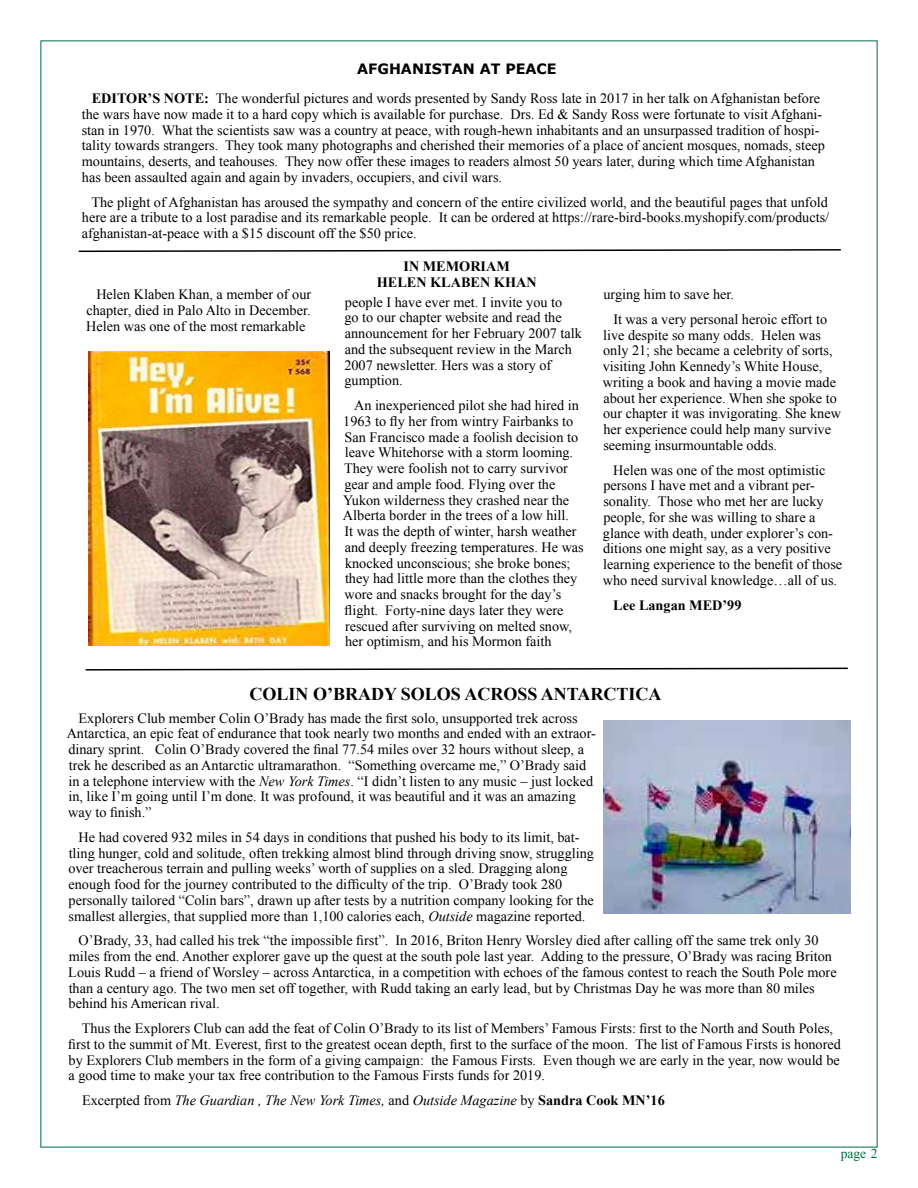
<style>
.page{position:relative;width:918px;height:1188px;background:#fff}
.page>*{position:absolute;margin:0;border:0;box-sizing:border-box;transform-origin:0 0}
.t1{font:700 18px "Times New Roman";color:#000}
.t2{font:14.25px/15.8px "Times New Roman";color:#000}
.t3{font:italic 14.25px "Times New Roman";color:#000}
.t4{font:700 14.25px/15.8px "Times New Roman";color:#000;text-align:center}
.t5{font:700 14.25px "Verdana";color:#000}
.t6{font:13.5px "Times New Roman";color:#006c3e}
.s1{font-weight:700}
.s2{font-style:italic}
.s3{font-style:normal}
.s4{font-weight:700;font-style:normal}
</style>
<div class="page">
<img style="left:603px;top:721px;width:247px;height:193px">
<img style="left:88px;top:352px;width:242px;height:294px">
<svg style="left:85px;top:667px;width:763px;height:4px"></svg>
<svg style="left:78px;top:249px;width:763px;height:4px"></svg>
<p class="t5" style="left:357px;top:60px;width:201px">AFGHANISTAN AT PEACE</p>
<p class="t2" style="left:82px;top:90px;width:745px;text-indent:10px"><span class="s1">EDITOR’S NOTE:</span> The wonderful pictures and words presented by Sandy Ross late in 2017 in her talk on Afghanistan before the wars have now made it to a hard copy which is available for purchase. Drs. Ed &amp; Sandy Ross were fortunate to visit Afghani&shy;stan in 1970. What the scientists saw was a country at peace, with rough-hewn inhabitants and an unsurpassed tradition of hospi&shy;tality towards strangers. They took many photographs and cherished their memories of a place of ancient mosques, nomads, steep mountains, deserts, and teahouses. They now offer these images to readers almost 50 years later, during which time Afghanistan has been assaulted again and again by invaders, occupiers, and civil wars.</p>
<p class="t2" style="left:82px;top:194px;width:749px;text-align:justify;text-indent:10px">The plight of Afghanistan has aroused the sympathy and concern of the entire civilized world, and the beautiful pages that unfold here are a tribute to a lost paradise and its remarkable people. It can be ordered at https://rare-bird-books.myshopify.com/products/ afghanistan-at-peace with a $15 discount off the $50 price.</p>
<p class="t4" style="left:377px;top:258px;width:161px">IN MEMORIAM<br>HELEN KLABEN KHAN</p>
<p class="t2" style="left:86px;top:286px;width:227px;text-align:justify;text-indent:10px">Helen Klaben Khan, a member of our chapter, died in Palo Alto in December.<br>Helen was one of the most remarkable</p>
<p class="t2" style="left:344px;top:294px;width:239px">people I have ever met. I invite you to<br>go to our chapter website and read the announcement for her February 2007 talk and the subsequent review in the March<br>2007 newsletter. Hers was a story of gumption.</p>
<p class="t2" style="left:343px;top:397px;width:242px;text-indent:11px">An inexperienced pilot she had hired in 1963 to fly her from wintry Fairbanks to San Francisco made a foolish decision to leave Whitehorse with a storm looming.<br>They were foolish not to carry survivor gear and ample food. Flying over the Yukon wilderness they crashed near the Alberta border in the trees of a low hill.<br>It was the depth of winter, harsh weather and deeply freezing temperatures. He was knocked unconscious; she broke bones; they had little more than the clothes they wore and snacks brought for the day’s flight. Forty-nine days later they were rescued after surviving on melted snow, her optimism, and his Mormon faith</p>
<p class="t2" style="left:613px;top:282px;width:215px;line-height:24.8px;text-indent:-10px">urging him to save her.<br>It was a very personal heroic effort to</p>
<p class="t2" style="left:603px;top:327px;width:240px">live despite so many odds. Helen was only 21; she became a celebrity of sorts, visiting John Kennedy’s White House, writing a book and having a movie made about her experience. When she spoke to our chapter it was invigorating. She knew her experience could help many survive seeming insurmountable odds.</p>
<p class="t2" style="left:603px;top:462px;width:241px;text-indent:10px">Helen was one of the most optimistic persons I have met and a vibrant per&shy;sonality. Those who met her are lucky people, for she was willing to share a glance with death, under explorer’s con&shy;ditions one might say, as a very positive learning experience to the benefit of those who need survival knowledge…all of us.</p>
<p class="t4" style="left:613px;top:597px;width:130px">Lee Langan MED’99</p>
<p class="t1" style="left:250px;top:682px;width:414px">COLIN O’BRADY SOLOS ACROSS ANTARCTICA</p>
<p class="t2" style="left:67px;top:710px;width:531px;text-indent:12px">Explorers Club member Colin O’Brady has made the first solo, unsupported trek across Antarctica, an epic feat of endurance that took nearly two months and ended with an extraor&shy;dinary sprint. Colin O’Brady covered the final 77.54 miles over 32 hours without sleep, a trek he described as an Antarctic ultramarathon. “Something overcame me,” O’Brady said in a telephone interview with the <span class="s2">New York Times</span>. “I didn’t listen to any music – just locked in, like I’m going until I’m done. It was profound, it was beautiful and it was an amazing way to finish.”</p>
<p class="t2" style="left:68px;top:829px;width:527px;text-indent:10px">He had covered 932 miles in 54 days in conditions that pushed his body to its limit, bat&shy;tling hunger, cold and solitude, often trekking almost blind through driving snow, struggling over treacherous terrain and pulling weeks’ worth of supplies on a sled. Dragging along enough food for the journey contributed to the difficulty of the trip. O’Brady took 280 personally tailored “Colin bars”, drawn up after tests by a nutrition company looking for the smallest allergies, that supplied more than 1,100 calories each, <span class="s2">Outside</span> magazine reported.</p>
<p class="t2" style="left:68px;top:933px;width:770px;text-indent:10px">O’Brady, 33, had called his trek “the impossible first”. In 2016, Briton Henry Worsley died after calling off the same trek only 30 miles from the end. Another explorer gave up the quest at the south pole last year. Adding to the pressure, O’Brady was racing Briton Louis Rudd – a friend of Worsley – across Antarctica, in a competition with echoes of the famous contest to reach the South Pole more than a century ago. The two men set off together, with Rudd taking an early lead, but by Christmas Day he was more than 80 miles behind his American rival.</p>
<p class="t2" style="left:68px;top:1020px;width:774px;text-indent:14px">Thus the Explorers Club can add the feat of Colin O’Brady to its list of Members’ Famous Firsts: first to the North and South Poles, first to the summit of Mt. Everest, first to the greatest ocean depth, first to the surface of the moon. The list of Famous Firsts is honored by Explorers Club members in the form of a giving campaign: the Famous Firsts. Even though we are early in the year, now would be a good time to make your tax free contribution to the Famous Firsts funds for 2019.</p>
<p class="t3" style="left:82px;top:1091px;width:584px"><span class="s3">Excerpted from</span> The Guardian , The New York Times, <span class="s3">and</span> Outside Magazine <span class="s3">by</span> <span class="s4">Sandra Cook MN’16</span></p>
<p class="t6" style="left:841px;top:1144px;width:38px">page 2</p>
</div>
